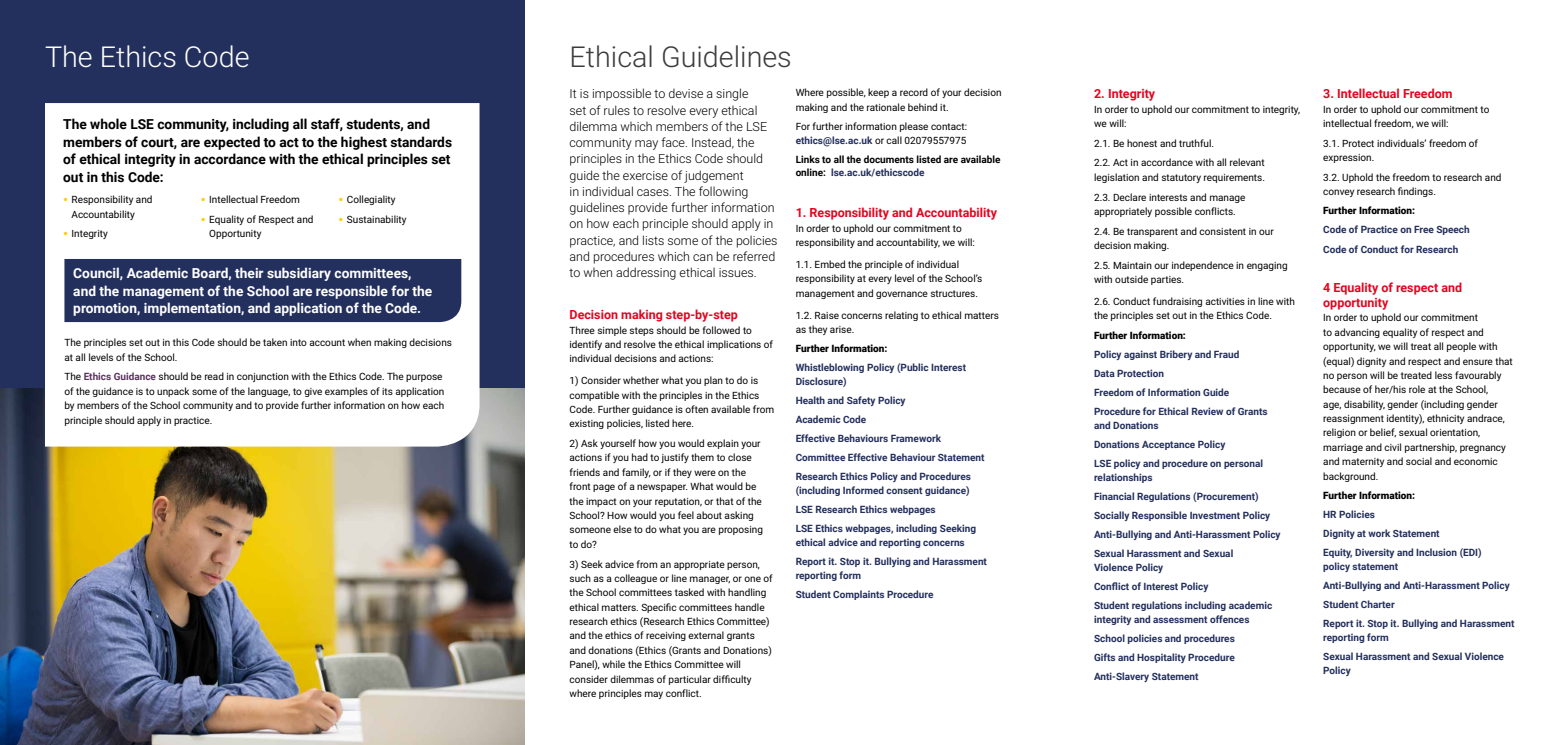
<style>
.page{position:relative;width:1563px;height:745px;background:#fff}
.page>*{position:absolute;margin:0;border:0;box-sizing:border-box;transform-origin:0 0}
.t1{font:300 28.75px "Roboto";color:#3c3c3b}
.t2{font:300 28.75px "Roboto";color:#fff}
.t3{font:700 13.75px/17.5px "Roboto";color:#000}
.t4{font:700 13.75px/17.5px "Roboto";color:#fff}
.t5{font:300 12.5px/16.2px "Roboto";color:#000}
.t6{font:700 12.5px/15px "Roboto";color:#e30520}
.t7{font:10px/14.4px "Roboto";color:#000}
.t8{font:700 10px/19.1px "Roboto";color:#232f5d}
.t9{font:900 10px "Roboto";color:#000}
.t10{font:700 10px/13.8px "Roboto";color:#000}
.s1{font-family:"Arial";font-weight:900;color:#ffcd00}
.s2{font-weight:700;color:#5b315e}
.s3{font-weight:700;color:#232f5d}
.s4{color:#232f5d}
</style>
<div class="page">
<div style="left:0;top:0;width:524px;height:744px;background:#232f5d"></div>
<img style="left:0;top:388px;width:524px;height:356px">
<div style="left:45px;top:103px;width:434px;height:343px;background:#fff"></div>
<svg style="left:64px;top:259px;width:397px;height:63px"></svg>
<h1 class="t2" style="left:45px;top:36px;width:206px">The Ethics Code</h1>
<h2 class="t3" style="left:63px;top:115px;width:390px">The whole LSE community, including all staff, students, and members of court, are expected to act to the highest standards of ethical integrity in accordance with the ethical principles set out in this Code:</h2>
<p class="t7" style="left:72px;top:192px;width:83px;text-indent:-8px"><span class="s1">•</span> Responsibility and<br>Accountability</p>
<p class="t7" style="left:63px;top:226px;width:46px"><span class="s1">•</span> Integrity</p>
<p class="t7" style="left:339px;top:192px;width:59px"><span class="s1">•</span> Collegiality</p>
<p class="t7" style="left:339px;top:211px;width:69px"><span class="s1">•</span> Sustainability</p>
<p class="t7" style="left:201px;top:192px;width:101px"><span class="s1">•</span> Intellectual Freedom</p>
<p class="t7" style="left:209px;top:211px;width:106px;text-indent:-8px"><span class="s1">•</span> Equality of Respect and<br>Opportunity</p>
<h2 class="t4" style="left:73px;top:264px;width:361px">Council, Academic Board, their subsidiary committees, and the management of the School are responsible for the promotion, implementation, and application of the Code.</h2>
<p class="t7" style="left:64px;top:335px;width:389px">The principles set out in this Code should be taken into account when making decisions at all levels of the School.</p>
<p class="t7" style="left:64px;top:369px;width:381px">The <span class="s2">Ethics Guidance</span> should be read in conjunction with the Ethics Code. The purpose of the guidance is to unpack some of the language, to give examples of its application by members of the School community and to provide further information on how each principle should apply in practice.</p>
<h1 class="t1" style="left:569px;top:36px;width:224px">Ethical Guidelines</h1>
<p class="t5" style="left:569px;top:85px;width:210px">It is impossible to devise a single<br>set of rules to resolve every ethical dilemma which members of the LSE community may face. Instead, the principles in the Ethics Code should guide the exercise of judgement<br>in individual cases. The following guidelines provide further information on how each principle should apply in practice, and lists some of the policies and procedures which can be referred to when addressing ethical issues.</p>
<p class="t6" style="left:569px;top:306px;width:170px">Decision making step-by-step</p>
<p class="t7" style="left:569px;top:322px;width:205px">Three simple steps should be followed to identify and resolve the ethical implications of individual decisions and actions:</p>
<p class="t7" style="left:569px;top:373px;width:206px">1) Consider whether what you plan to do is compatible with the principles in the Ethics Code. Further guidance is often available from existing policies, listed here.</p>
<p class="t7" style="left:569px;top:435px;width:195px">2) Ask yourself how you would explain your actions if you had to justify them to close friends and family, or if they were on the front page of a newspaper. What would be the impact on your reputation, or that of the School? How would you feel about asking someone else to do what you are proposing to do?</p>
<p class="t7" style="left:569px;top:556px;width:205px">3) Seek advice from an appropriate person, such as a colleague or line manager, or one of the School committees tasked with handling ethical matters. Specific committees handle research ethics (Research Ethics Committee) and the ethics of receiving external grants and donations (Ethics (Grants and Donations)<br>Panel), while the Ethics Committee will consider dilemmas of particular difficulty where principles may conflict.</p>
<p class="t7" style="left:795px;top:85px;width:207px">Where possible, keep a record of your decision making and the rationale behind it.</p>
<p class="t7" style="left:795px;top:119px;width:173px;line-height:13.8px">For further information please contact: <span class="s3">ethics@lse.ac.uk</span> or call 02079557975</p>
<p class="t10" style="left:795px;top:152px;width:206px">Links to all the documents listed are available online: <span class="s4">lse.ac.uk/ethicscode</span></p>
<p class="t6" style="left:795px;top:204px;width:203px">1. Responsibility and Accountability</p>
<p class="t7" style="left:795px;top:220px;width:181px">In order to uphold our commitment to responsibility and accountability, we will:</p>
<p class="t7" style="left:795px;top:256px;width:188px">1.1. Embed the principle of individual responsibility at every level of the School’s management and governance structures.</p>
<p class="t7" style="left:795px;top:307px;width:205px">1.2. Raise concerns relating to ethical matters as they arise.</p>
<p class="t9" style="left:795px;top:341px;width:93px">Further Information:</p>
<p class="t8" style="left:795px;top:360px;width:172px;line-height:13.8px">Whistleblowing Policy (Public Interest<br>Disclosure)</p>
<p class="t8" style="left:795px;top:390px;width:190px">Health and Safety Policy<br>Academic Code<br>Effective Behaviours Framework<br>Committee Effective Behaviour Statement<br>Research Ethics Policy and Procedures</p>
<p class="t8" style="left:795px;top:480px;width:182px">(including Informed consent guidance)<br>LSE Research Ethics webpages<br>LSE Ethics webpages, including Seeking</p>
<p class="t8" style="left:795px;top:532px;width:193px">ethical advice and reporting concerns<br>Report it. Stop it. Bullying and Harassment</p>
<p class="t8" style="left:795px;top:565px;width:139px">reporting form<br>Student Complaints Procedure</p>
<p class="t6" style="left:1094px;top:86px;width:63px">2. Integrity</p>
<p class="t7" style="left:1094px;top:101px;width:207px">In order to uphold our commitment to integrity, we will:</p>
<p class="t7" style="left:1094px;top:133px;width:172px;line-height:19.8px">2.1. Be honest and truthful.<br>2.2. Act in accordance with all relevant</p>
<p class="t7" style="left:1094px;top:167px;width:172px;line-height:19.8px">legislation and statutory requirements.<br>2.3. Declare interests and manage</p>
<p class="t7" style="left:1094px;top:201px;width:181px;line-height:19.8px">appropriately possible conflicts.<br>2.4. Be transparent and consistent in our</p>
<p class="t7" style="left:1094px;top:235px;width:195px;line-height:19.8px">decision making.<br>2.5. Maintain our independence in engaging</p>
<p class="t7" style="left:1094px;top:268px;width:202px;line-height:21.9px">with outside parties.<br>2.6. Conduct fundraising activities in line with</p>
<p class="t7" style="left:1094px;top:308px;width:179px">the principles set out in the Ethics Code.</p>
<p class="t9" style="left:1094px;top:328px;width:93px">Further Information:</p>
<p class="t8" style="left:1094px;top:344px;width:175px">Policy against Bribery and Fraud<br>Data Protection<br>Freedom of Information Guide<br>Procedure for Ethical Review of Grants</p>
<p class="t8" style="left:1094px;top:415px;width:170px">and Donations<br>Donations Acceptance Policy<br>LSE policy and procedure on personal</p>
<p class="t8" style="left:1094px;top:467px;width:188px">relationships<br>Financial Regulations (Procurement)<br>Socially Responsible Investment Policy Anti-Bullying and Anti-Harassment Policy Sexual Harassment and Sexual</p>
<p class="t8" style="left:1094px;top:557px;width:180px">Violence Policy<br>Conflict of Interest Policy<br>Student regulations including academic</p>
<p class="t8" style="left:1094px;top:608px;width:157px">integrity and assessment offences<br>School policies and procedures<br>Gifts and Hospitality Procedure<br>Anti-Slavery Statement</p>
<p class="t6" style="left:1323px;top:86px;width:131px">3. Intellectual Freedom</p>
<p class="t7" style="left:1323px;top:101px;width:168px">In order to uphold our commitment to intellectual freedom, we will:</p>
<p class="t7" style="left:1323px;top:135px;width:156px">3.1. Protect individuals’ freedom of expression.</p>
<p class="t7" style="left:1323px;top:170px;width:180px">3.2. Uphold the freedom to research and convey research findings.</p>
<p class="t9" style="left:1323px;top:204px;width:93px">Further Information:</p>
<p class="t8" style="left:1323px;top:220px;width:148px">Code of Practice on Free Speech<br>Code of Conduct for Research</p>
<p class="t6" style="left:1323px;top:279px;width:140px">4 Equality of respect and opportunity</p>
<p class="t7" style="left:1323px;top:310px;width:191px">In order to uphold our commitment<br>to advancing equality of respect and opportunity, we will treat all people with (equal) dignity and respect and ensure that no person will be treated less favourably because of her/his role at the School,<br>age, disability, gender (including gender reassignment identity), ethnicity andrace, religion or belief, sexual orientation, marriage and civil partnership, pregnancy and maternity and social and economic background.</p>
<p class="t9" style="left:1323px;top:488px;width:93px">Further Information:</p>
<p class="t8" style="left:1323px;top:504px;width:160px">HR Policies<br>Dignity at work Statement<br>Equity, Diversity and Inclusion (EDI)</p>
<p class="t8" style="left:1323px;top:556px;width:193px">policy statement<br>Anti-Bullying and Anti-Harassment Policy<br>Student Charter<br>Report it. Stop it. Bullying and Harassment</p>
<p class="t8" style="left:1323px;top:627px;width:182px">reporting form<br>Sexual Harassment and Sexual Violence</p>
<p class="t8" style="left:1323px;top:659px;width:29px">Policy</p>
</div>
